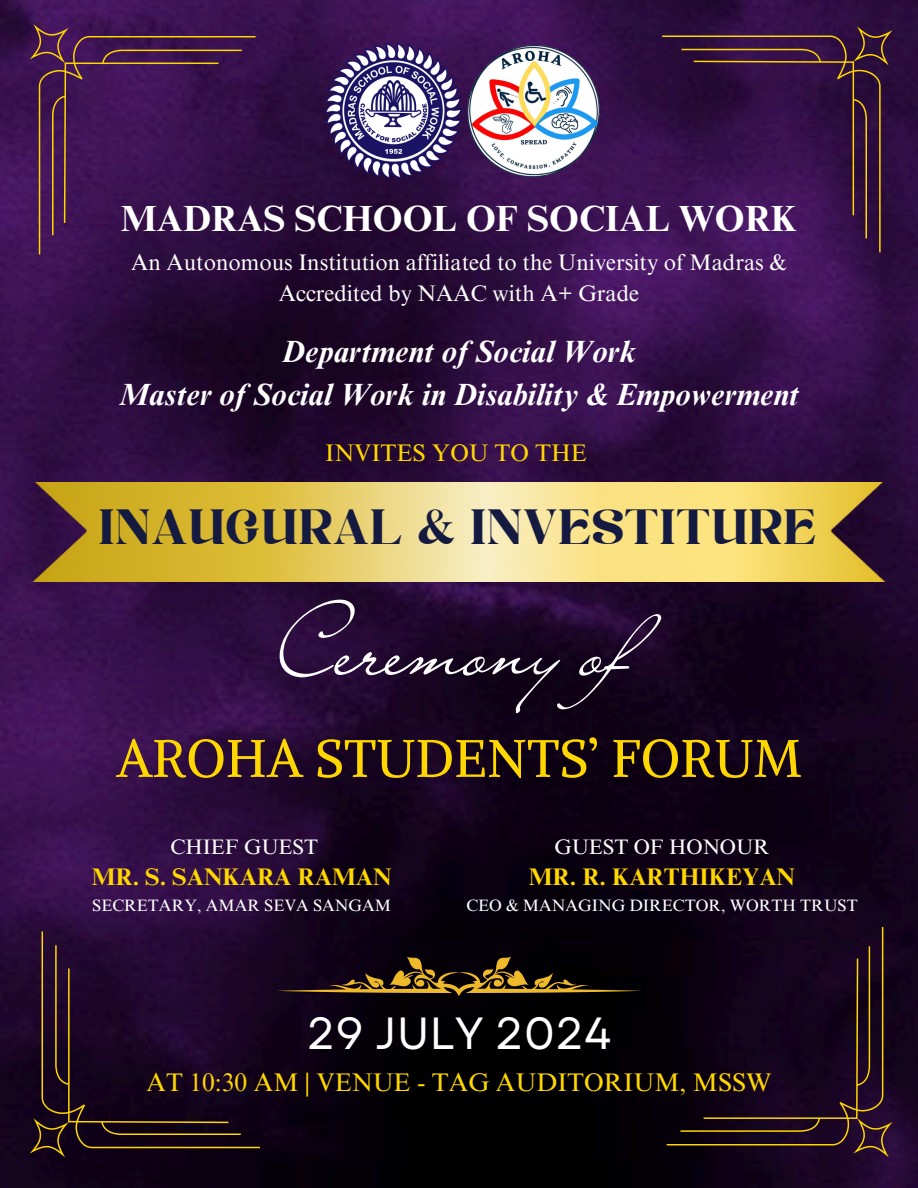
<style>
.page{position:relative;width:918px;height:1188px;background:#fff}
.page>*{position:absolute;margin:0;border:0;box-sizing:border-box;transform-origin:0 0}
.t1{font:84.6px "Liana";color:#fff}
.t2{font:52.5px "Alike";color:#ffd700}
.t3{font:49.5px "Kelin Eator";color:#151b40}
.t4{font:45px "Garet";color:#fff}
.t5{font:700 36.45px "Times NRMT Pro";color:#fff}
.t6{font:italic 700 30.75px/42.8px "Times NRMT Pro";color:#fff;text-align:center}
.t7{font:25.5px "Times NRMT Pro";color:#ffd700}
.t8{font:700 24px "Times NRMT Pro";color:#ffd700}
.t9{font:24px "Times NRMT Pro";color:#ffd700}
.t10{font:22.5px "Times NRMT Pro";color:#fff}
.t11{font:21px "Times NRMT Pro";color:#fff}
.t12{font:16.5px "Times NRMT Pro";color:#fff}
</style>
<div class="page">
<img style="left:0;top:0;width:918px;height:1188px">
<svg style="left:30px;top:931px;width:230px;height:226px;background:#220c23"></svg>
<svg style="left:662px;top:26px;width:230px;height:226px;background:#3b1647"></svg>
<svg style="left:30px;top:24px;width:226px;height:230px;background:#41184e"></svg>
<svg style="left:667px;top:927px;width:226px;height:230px;background:#1a091a"></svg>
<img style="left:318px;top:38px;width:150px;height:146px">
<img style="left:468px;top:45px;width:132px;height:132px">
<svg style="left:276px;top:956px;width:366px;height:40px;background:#332411"></svg>
<img style="left:23px;top:482px;width:873px;height:99px">
<p class="t5" style="left:121px;top:205px;width:678px">MADRAS SCHOOL OF SOCIAL WORK</p>
<h5 class="t10" style="left:131px;top:254px;width:657px">An Autonomous Institution affiliated to the University of Madras &amp;</h5>
<h6 class="t10" style="left:279px;top:285px;width:362px">Accredited by NAAC with A+ Grade</h6>
<p class="t6" style="left:119px;top:334px;width:682px">Department of Social Work<br>Master of Social Work in Disability &amp; Empowerment</p>
<h2 class="t9" style="left:325px;top:444px;width:263px">INVITES YOU TO THE</h2>
<p class="t3" style="left:100px;top:506px;width:720px">INAUGURAL &amp; INVESTITURE</p>
<p class="t1" style="left:278px;top:594px;width:442px">Ceremony of</p>
<p class="t2" style="left:116px;top:725px;width:687px">AROHA STUDENTS’ FORUM</p>
<p class="t11" style="left:170px;top:839px;width:149px">CHIEF GUEST</p>
<p class="t8" style="left:92px;top:868px;width:301px">MR. S. SANKARA RAMAN</p>
<p class="t12" style="left:92px;top:899px;width:300px">SECRETARY, AMAR SEVA SANGAM</p>
<p class="t11" style="left:554px;top:839px;width:217px">GUEST OF HONOUR</p>
<p class="t8" style="left:529px;top:868px;width:268px">MR. R. KARTHIKEYAN</p>
<p class="t12" style="left:466px;top:899px;width:393px">CEO &amp; MANAGING DIRECTOR, WORTH TRUST</p>
<h1 class="t4" style="left:306px;top:1001px;width:307px">29 JULY 2024</h1>
<h2 class="t7" style="left:146px;top:1073px;width:627px">AT 10:30 AM | VENUE - TAG AUDITORIUM, MSSW</h2>
</div>
